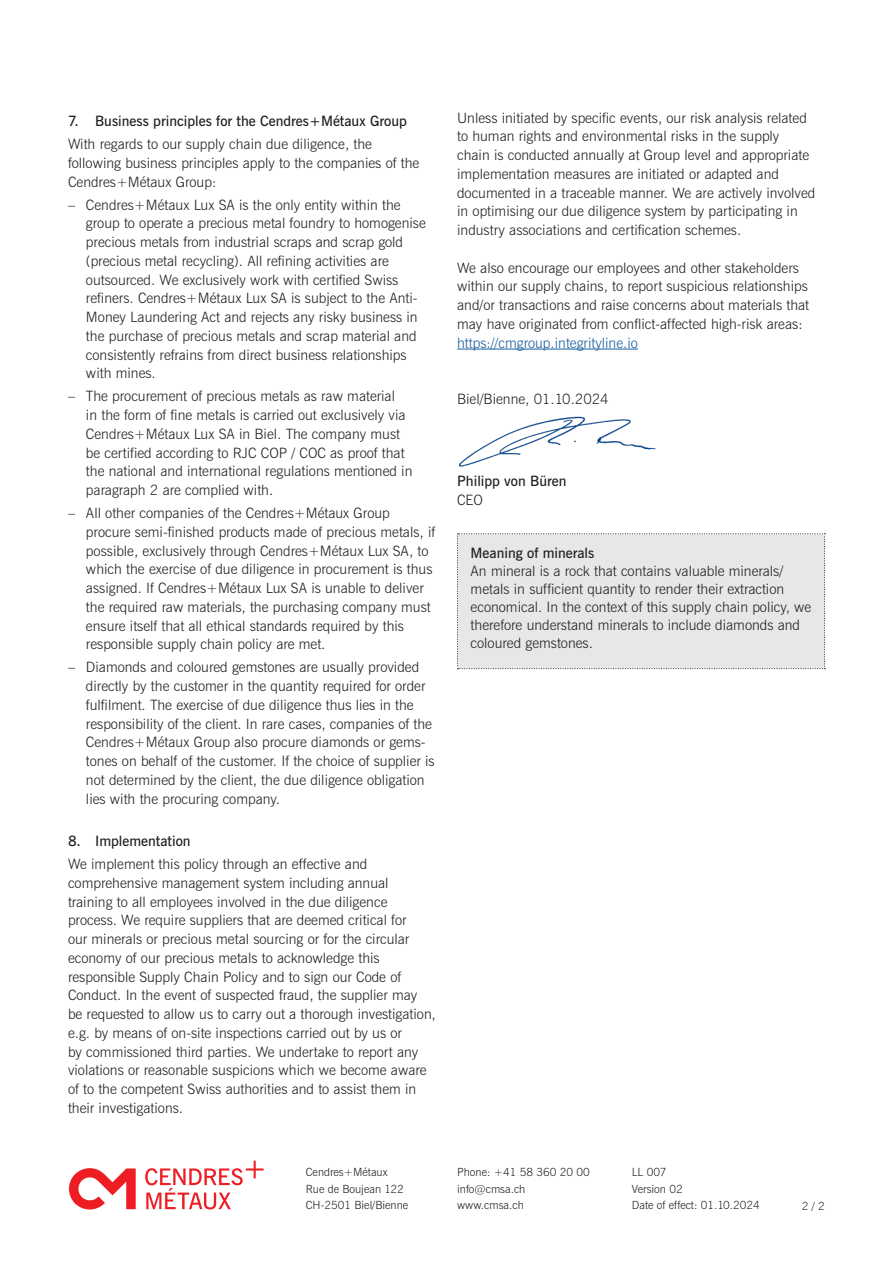
<style>
.page{position:relative;width:893px;height:1263px;background:#fff}
.page>*{position:absolute;margin:0;border:0;box-sizing:border-box;transform-origin:0 0}
.Text{font:14.25px/18.8px "News Gothic Lt BT";color:#231f20}
.Untertitel_klein_nummeriert{font:14.25px/18px "News Gothic Lt BT";color:#231f20}
.Untertitel_klein_nummeriert-2{font:14.25px "News Gothic Dm BT";color:#231f20}
.Text-2{font:14.25px "News Gothic Dm BT";color:#231f20}
.t1{font:11.25px "News Gothic Lt BT";color:#231f20}
.s1{color:#175d9e}
</style>
<div class="page">
<svg style="left:69px;top:1161px;width:195px;height:48px"></svg>
<hr style="left:457px;top:349px;width:181px;height:1px;background:#175d9e">
<img style="left:459px;top:416px;width:197px;height:51px">
<div style="left:457px;top:533px;width:368px;height:136px;background:#e6e7e9"></div>
<p class="Untertitel_klein_nummeriert-2" style="left:68px;top:111px;width:340px">7. Business principles for the Cendres+Métaux Group</p>
<p class="Text" style="left:68px;top:135px;width:353px">With regards to our supply chain due diligence, the following business principles apply to the companies of the<br>Cendres+Métaux Group:</p>
<p class="Text" style="left:86px;top:195px;width:341px;text-indent:-18px">– Cendres+Métaux Lux SA is the only entity within the group to operate a precious metal foundry to homogenise precious metals from industrial scraps and scrap gold (precious metal recycling). All refining activities are outsourced. We exclusively work with certified Swiss refiners. Cendres+Métaux Lux SA is subject to the Anti-Money Laundering Act and rejects any risky business in the purchase of precious metals and scrap material and consistently refrains from direct business relationships with mines.</p>
<p class="Text" style="left:86px;top:387px;width:328px;text-indent:-18px">– The procurement of precious metals as raw material<br>in the form of fine metals is carried out exclusively via Cendres+Métaux Lux SA in Biel. The company must be certified according to RJC COP / COC as proof that the national and international regulations mentioned in paragraph 2 are complied with.</p>
<p class="Text" style="left:86px;top:504px;width:351px;text-indent:-18px">– All other companies of the Cendres+Métaux Group procure semi-finished products made of precious metals, if possible, exclusively through Cendres+Métaux Lux SA, to which the exercise of due diligence in procurement is thus assigned. If Cendres+Métaux Lux SA is unable to deliver the required raw materials, the purchasing company must ensure itself that all ethical standards required by this responsible supply chain policy are met.</p>
<p class="Text" style="left:86px;top:658px;width:350px;text-indent:-18px">– Diamonds and coloured gemstones are usually provided directly by the customer in the quantity required for order fulfilment. The exercise of due diligence thus lies in the responsibility of the client. In rare cases, companies of the Cendres+Métaux Group also procure diamonds or gems&shy;tones on behalf of the customer. If the choice of supplier is not determined by the client, the due diligence obligation lies with the procuring company.</p>
<p class="Untertitel_klein_nummeriert-2" style="left:68px;top:831px;width:124px">8. Implementation</p>
<p class="Text" style="left:68px;top:855px;width:369px">We implement this policy through an effective and comprehensive management system including annual training to all employees involved in the due diligence process. We require suppliers that are deemed critical for<br>our minerals or precious metal sourcing or for the circular economy of our precious metals to acknowledge this responsible Supply Chain Policy and to sign our Code of Conduct. In the event of suspected fraud, the supplier may<br>be requested to allow us to carry out a thorough investigation, e.g. by means of on-site inspections carried out by us or<br>by commissioned third parties. We undertake to report any violations or reasonable suspicions which we become aware of to the competent Swiss authorities and to assist them in their investigations.</p>
<p class="Text" style="left:457px;top:108px;width:360px">Unless initiated by specific events, our risk analysis related to human rights and environmental risks in the supply chain is conducted annually at Group level and appropriate implementation measures are initiated or adapted and documented in a traceable manner. We are actively involved in optimising our due diligence system by participating in industry associations and certification schemes.</p>
<p class="Text" style="left:457px;top:258px;width:354px">We also encourage our employees and other stakeholders within our supply chains, to report suspicious relationships and/or transactions and raise concerns about materials that may have originated from conflict-affected high-risk areas: <span class="s1">https://cmgroup.integrityline.io</span></p>
<p class="Text" style="left:457px;top:390px;width:153px">Biel/Bienne, 01.10.2024</p>
<p class="Text-2" style="left:457px;top:471px;width:111px">Philipp von Büren</p>
<p class="Text" style="left:457px;top:490px;width:27px">CEO</p>
<p class="Untertitel_klein_nummeriert-2" style="left:471px;top:543px;width:125px">Meaning of minerals</p>
<p class="Untertitel_klein_nummeriert" style="left:471px;top:562px;width:342px">An mineral is a rock that contains valuable minerals/ metals in sufficient quantity to render their extraction economical. In the context of this supply chain policy, we therefore understand minerals to include diamonds and coloured gemstones.</p>
<p class="t1" style="left:306px;top:1165px;width:83px">Cendres+Métaux</p>
<p class="t1" style="left:306px;top:1181px;width:99px">Rue de Boujean 122</p>
<p class="t1" style="left:306px;top:1198px;width:104px">CH-2501 Biel/Bienne</p>
<p class="t1" style="left:802px;top:1199px;width:25px">2 / 2</p>
<p class="t1" style="left:457px;top:1165px;width:134px">Phone: +41 58 360 20 00</p>
<p class="t1" style="left:457px;top:1181px;width:70px">info@cmsa.ch</p>
<p class="t1" style="left:457px;top:1198px;width:68px">www.cmsa.ch</p>
<p class="t1" style="left:632px;top:1165px;width:36px">LL 007</p>
<p class="t1" style="left:632px;top:1181px;width:52px">Version 02</p>
<p class="t1" style="left:632px;top:1198px;width:129px">Date of effect: 01.10.2024</p>
</div>
